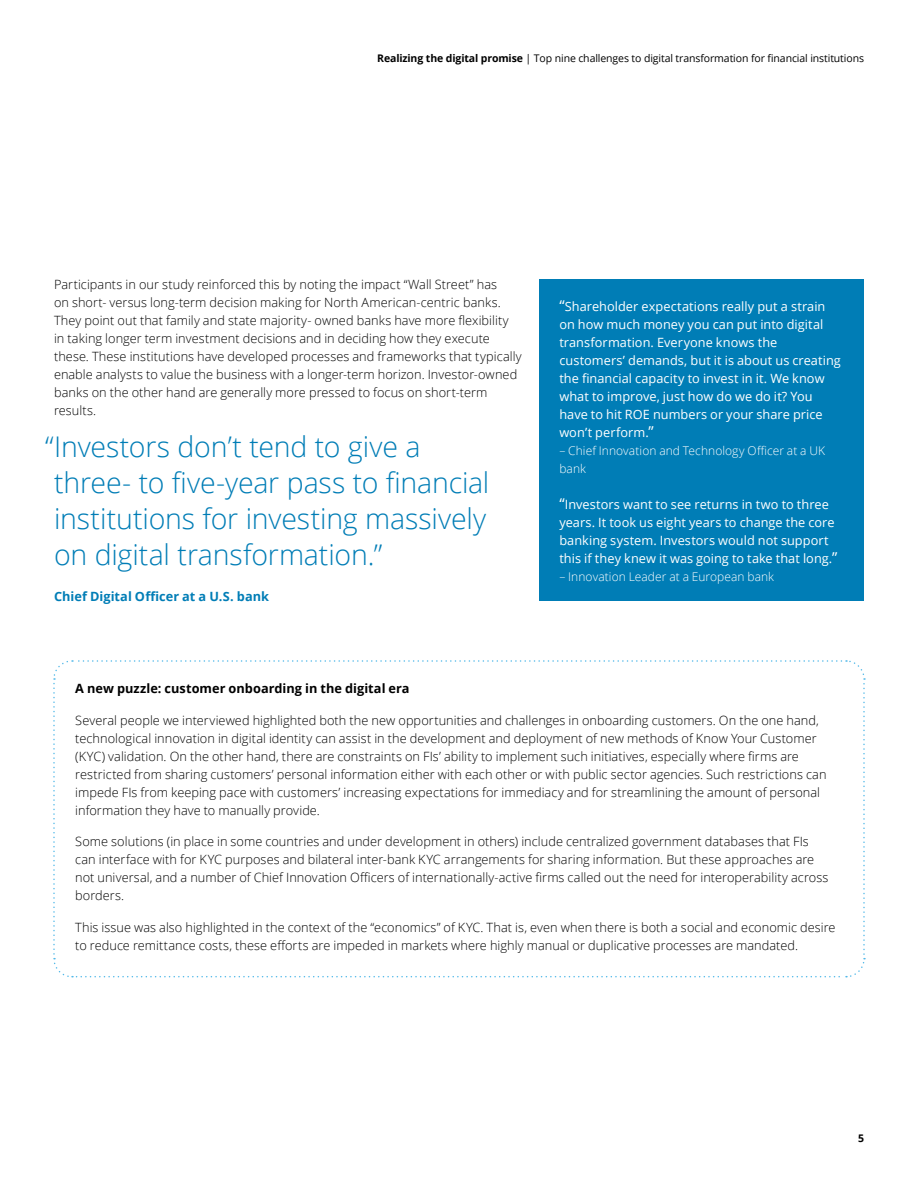
<style>
.page{position:relative;width:918px;height:1188px;background:#fff}
.page>*{position:absolute;margin:0;border:0;box-sizing:border-box;transform-origin:0 0}
.t1{font:300 28.5px/36px "Open Sans";letter-spacing:-.005em;color:#007db6}
.t2{font:300 12.75px/18px "Open Sans";letter-spacing:.005em;color:#000}
.t3{font:12.75px/18px "Open Sans";letter-spacing:.005em;color:#fff}
.t4{font:700 12.75px "Open Sans";letter-spacing:.005em;color:#000}
.t5{font:700 12.75px "Open Sans";letter-spacing:.005em;color:#007db6}
.t6{font:300 12px/18px "Open Sans";letter-spacing:.005em;color:#fff}
.t7{font:10.5px "Open Sans";letter-spacing:-.01em;color:#000}
.t8{font:700 10.5px "Open Sans";color:#000}
.s1{font-weight:700}
.s2{font-size:15px}
</style>
<div class="page">
<div style="left:539px;top:279px;width:325px;height:322px;background:#007db6"></div>
<svg style="left:53px;top:660px;width:813px;height:318px"></svg>
<p class="t7" style="left:377px;top:51px;width:488px"><span class="s1">Realizing the digital promise</span> | Top nine challenges to digital transformation for financial institutions</p>
<p class="t2" style="left:54px;top:275px;width:469px">Participants in our study reinforced this by noting the impact “Wall Street” has<br>on short- versus long-term decision making for North American-centric banks.<br>They point out that family and state majority- owned banks have more flexibility in taking longer term investment decisions and in deciding how they execute these. These institutions have developed processes and frameworks that typically enable analysts to value the business with a longer-term horizon. Investor-owned banks on the other hand are generally more pressed to focus on short-term results.</p>
<h1 class="t1" style="left:54px;top:428px;width:437px;text-indent:-9px">“Investors don’t tend to give a three- to five-year pass to financial institutions for investing massively on digital transformation.”</h1>
<p class="t5" style="left:54px;top:588px;width:217px">Chief Digital Officer at a U.S. bank</p>
<p class="t3" style="left:559px;top:297px;width:283px"><span class="s2">“</span>Shareholder expectations really put a strain on how much money you can put into digital transformation. Everyone knows the customers’ demands, but it is about us creating the financial capacity to invest in it. We know what to improve, just how do we do it? You have to hit ROE numbers or your share price won’t perform.<span class="s2">”</span></p>
<p class="t6" style="left:559px;top:442px;width:267px">– Chief Innovation and Technology Officer at a UK bank</p>
<p class="t3" style="left:559px;top:495px;width:279px"><span class="s2">“</span>Investors want to see returns in two to three years. It took us eight years to change the core banking system. Investors would not support this if they knew it was going to take that long.<span class="s2">”</span></p>
<p class="t6" style="left:559px;top:568px;width:216px">– Innovation Leader at a European bank</p>
<p class="t4" style="left:75px;top:680px;width:336px">A new puzzle: customer onboarding in the digital era</p>
<p class="t2" style="left:75px;top:711px;width:753px">Several people we interviewed highlighted both the new opportunities and challenges in onboarding customers. On the one hand, technological innovation in digital identity can assist in the development and deployment of new methods of Know Your Customer (KYC) validation. On the other hand, there are constraints on FIs’ ability to implement such initiatives, especially where firms are restricted from sharing customers’ personal information either with each other or with public sector agencies. Such restrictions can impede FIs from keeping pace with customers’ increasing expectations for immediacy and for streamlining the amount of personal information they have to manually provide.</p>
<p class="t2" style="left:75px;top:833px;width:755px">Some solutions (in place in some countries and under development in others) include centralized government databases that FIs can interface with for KYC purposes and bilateral inter-bank KYC arrangements for sharing information. But these approaches are not universal, and a number of Chief Innovation Officers of internationally-active firms called out the need for interoperability across borders.</p>
<p class="t2" style="left:75px;top:918px;width:762px">This issue was also highlighted in the context of the “economics” of KYC. That is, even when there is both a social and economic desire to reduce remittance costs, these efforts are impeded in markets where highly manual or duplicative processes are mandated.</p>
<p class="t8" style="left:858px;top:1131px;width:7px">5</p>
</div>
